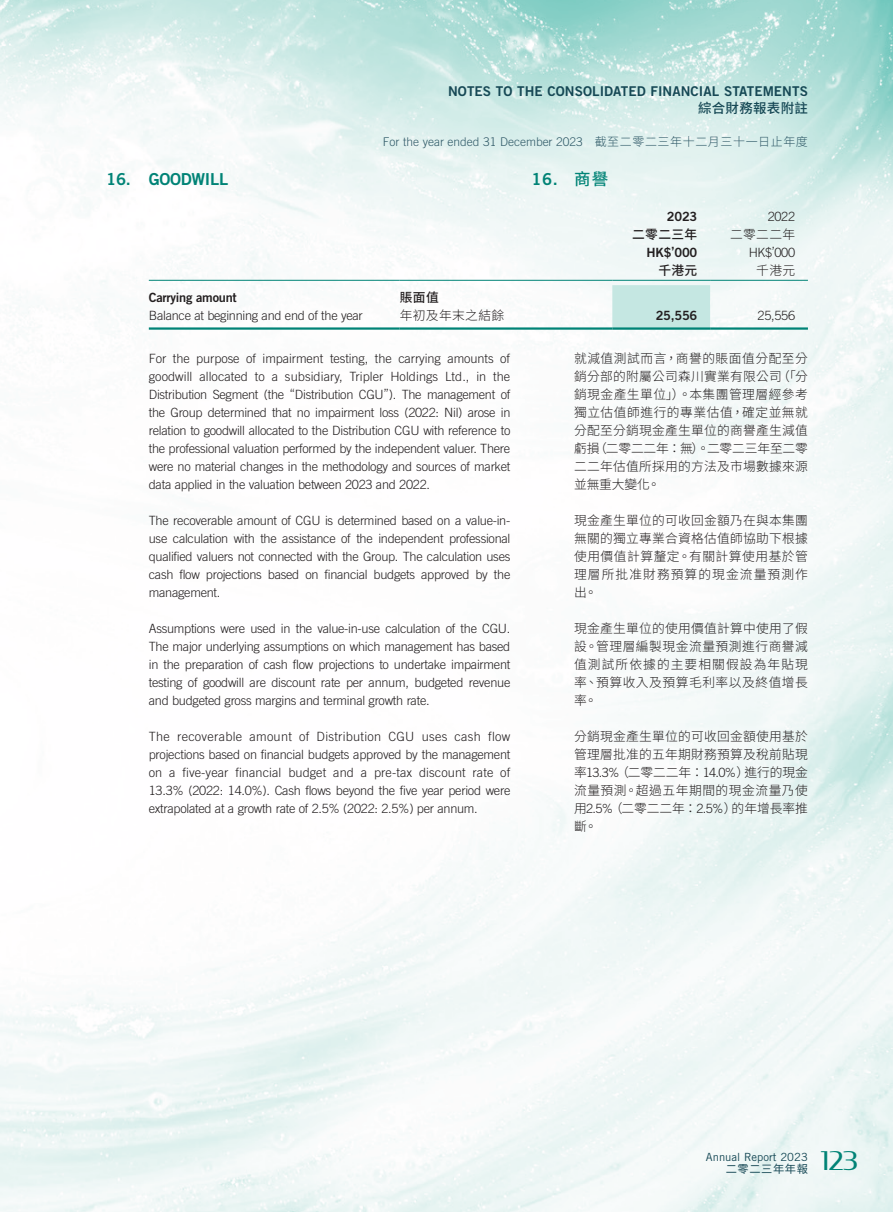
<style>
.page{position:relative;width:893px;height:1212px;background:#fff}
.page>*{position:absolute;margin:0;border:0;box-sizing:border-box;transform-origin:0 0}
.t1{font:25.5px "Condor";color:#008376}
.Heading_1{font:16.5px "Trade Gothic LT Std Bd 2";letter-spacing:-.02em;color:#008376}
.C_Heading_1{font:16.5px "Trade Gothic LT Std Bd 2";color:#008376}
.t2{font:13.5px "Trade Gothic LT Std Bd 2";letter-spacing:.005em;color:#164855}
.t3{font:500 13.5px "Source Han Sans TC";letter-spacing:.02em;color:#164855}
.Body_Text{font:300 12.75px/18px "Trade Gothic LT Std";letter-spacing:-.02em;color:#231f20;text-align:justify}
.C_Body_Text{font:300 12.75px/18px "Source Han Sans TC";letter-spacing:.04em;color:#231f20;text-align:justify}
.Body_Text-2{font:12.75px "Trade Gothic LT Std Bd 2";letter-spacing:-.02em;color:#231f20}
.Body_Text-3{font:300 12.75px "Source Han Sans TC";letter-spacing:.03em;color:#231f20}
.Body_Text-4{font:500 12.75px "Source Han Sans TC";letter-spacing:.03em;color:#231f20}
.t4{font:300 12px "Trade Gothic LT Std";color:#305a68}
.t5{font:11.25px "Trade Gothic LT Std";color:#164855}
.t6{font:11.25px "Source Han Sans TC";letter-spacing:.05em;color:#164855}
.s1{font-family:"Source Han Sans TC"}
.s2{font-family:"Source Han Sans TC";font-weight:500}
.s3{font-family:"Trade Gothic LT Std"}
</style>
<div class="page">
<img style="left:0;top:0;width:893px;height:1212px">
<div style="left:612px;top:285px;width:98px;height:42px;background:#c5e7e2"></div>
<hr style="left:149px;top:280px;width:251px;height:1px;background:#008376">
<hr style="left:400px;top:280px;width:212px;height:1px;background:#008376">
<hr style="left:612px;top:280px;width:98px;height:1px;background:#008376">
<hr style="left:710px;top:280px;width:98px;height:1px;background:#008376">
<hr style="left:149px;top:327px;width:251px;height:3px;background:#008376">
<hr style="left:400px;top:327px;width:212px;height:3px;background:#008376">
<hr style="left:612px;top:327px;width:98px;height:3px;background:#008376">
<hr style="left:710px;top:327px;width:98px;height:3px;background:#008376">
<p class="Heading_1" style="left:106px;top:168px;width:123px">16. GOODWILL</p>
<p class="t2" style="left:448px;top:83px;width:361px">NOTES TO THE CONSOLIDATED FINANCIAL STATEMENTS</p>
<p class="t3" style="left:698px;top:100px;width:111px">綜合財務報表附註</p>
<p class="t4" style="left:383px;top:135px;width:426px">For the year ended 31 December 2023 <span class="s1">截至二零二三年十二月三十一日止年度</span></p>
<p class="C_Heading_1" style="left:531px;top:168px;width:78px">16. <span class="s2">商譽</span></p>
<p class="Body_Text-2" style="left:667px;top:208px;width:32px">2023</p>
<p class="Body_Text" style="left:768px;top:207px;width:29px">2022</p>
<p class="Body_Text-4" style="left:632px;top:227px;width:67px">二零二三年</p>
<p class="Body_Text-3" style="left:730px;top:227px;width:67px">二零二二年</p>
<p class="Body_Text-2" style="left:646px;top:244px;width:52px">HK$’000</p>
<p class="Body_Text" style="left:749px;top:243px;width:48px">HK$’000</p>
<p class="Body_Text-4" style="left:658px;top:263px;width:41px">千港元</p>
<p class="Body_Text-3" style="left:756px;top:263px;width:40px">千港元</p>
<p class="Body_Text-2" style="left:149px;top:289px;width:89px">Carrying amount</p>
<p class="Body_Text-4" style="left:400px;top:290px;width:41px">賬面值</p>
<p class="Body_Text" style="left:149px;top:306px;width:216px">Balance at beginning and end of the year</p>
<p class="Body_Text-3" style="left:400px;top:308px;width:106px">年初及年末之結餘</p>
<p class="Body_Text-2" style="left:656px;top:307px;width:43px">25,556</p>
<p class="Body_Text" style="left:758px;top:306px;width:39px">25,556</p>
<p class="Body_Text" style="left:149px;top:349px;width:363px">For the purpose of impairment testing, the carrying amounts of goodwill allocated to a subsidiary, Tripler Holdings Ltd., in the Distribution Segment (the “Distribution CGU”). The management of the Group determined that no impairment loss (2022: Nil) arose in relation to goodwill allocated to the Distribution CGU with reference to the professional valuation performed by the independent valuer. There were no material changes in the methodology and sources of market data applied in the valuation between 2023 and 2022.</p>
<p class="Body_Text" style="left:149px;top:511px;width:363px">The recoverable amount of CGU is determined based on a value-in&shy;use calculation with the assistance of the independent professional qualified valuers not connected with the Group. The calculation uses cash flow projections based on financial budgets approved by the management.</p>
<p class="Body_Text" style="left:149px;top:619px;width:363px">Assumptions were used in the value-in-use calculation of the CGU.<br>The major underlying assumptions on which management has based in the preparation of cash flow projections to undertake impairment testing of goodwill are discount rate per annum, budgeted revenue and budgeted gross margins and terminal growth rate.</p>
<p class="Body_Text" style="left:149px;top:727px;width:363px">The recoverable amount of Distribution CGU uses cash flow projections based on financial budgets approved by the management on a five-year financial budget and a pre-tax discount rate of 13.3% (2022: 14.0%). Cash flows beyond the five year period were extrapolated at a growth rate of 2.5% (2022: 2.5%) per annum.</p>
<p class="C_Body_Text" style="left:574px;top:349px;width:235px">就減值測試而言，商譽的賬面值分配至分銷分部的附屬公司森川實業有限公司（「分銷現金產生單位」）。本集團管理層經參考獨立估值師進行的專業估值，確定並無就分配至分銷現金產生單位的商譽產生減值虧損（二零二二年：無）。二零二三年至二零二二年估值所採用的方法及市場數據來源並無重大變化。</p>
<p class="C_Body_Text" style="left:574px;top:511px;width:235px">現金產生單位的可收回金額乃在與本集團無關的獨立專業合資格估值師協助下根據使用價值計算釐定。有關計算使用基於管理層所批准財務預算的現金流量預測作出。</p>
<p class="C_Body_Text" style="left:574px;top:619px;width:235px">現金產生單位的使用價值計算中使用了假設。管理層編製現金流量預測進行商譽減值測試所依據的主要相關假設為年貼現率、預算收入及預算毛利率以及終值增長率。</p>
<p class="C_Body_Text" style="left:574px;top:727px;width:235px">分銷現金產生單位的可收回金額使用基於管理層批准的五年期財務預算及稅前貼現率<span class="s3">13.3%</span>（二零二二年：<span class="s3">14.0%</span>）進行的現金流量預測。超過五年期間的現金流量乃使用<span class="s3">2.5%</span>（二零二二年：<span class="s3">2.5%</span>）的年增長率推斷。</p>
<p class="t5" style="left:706px;top:1150px;width:104px">Annual Report 2023</p>
<p class="t6" style="left:726px;top:1162px;width:84px">二零二三年年報</p>
<h1 class="t1" style="left:821px;top:1144px;width:39px">123</h1>
</div>
